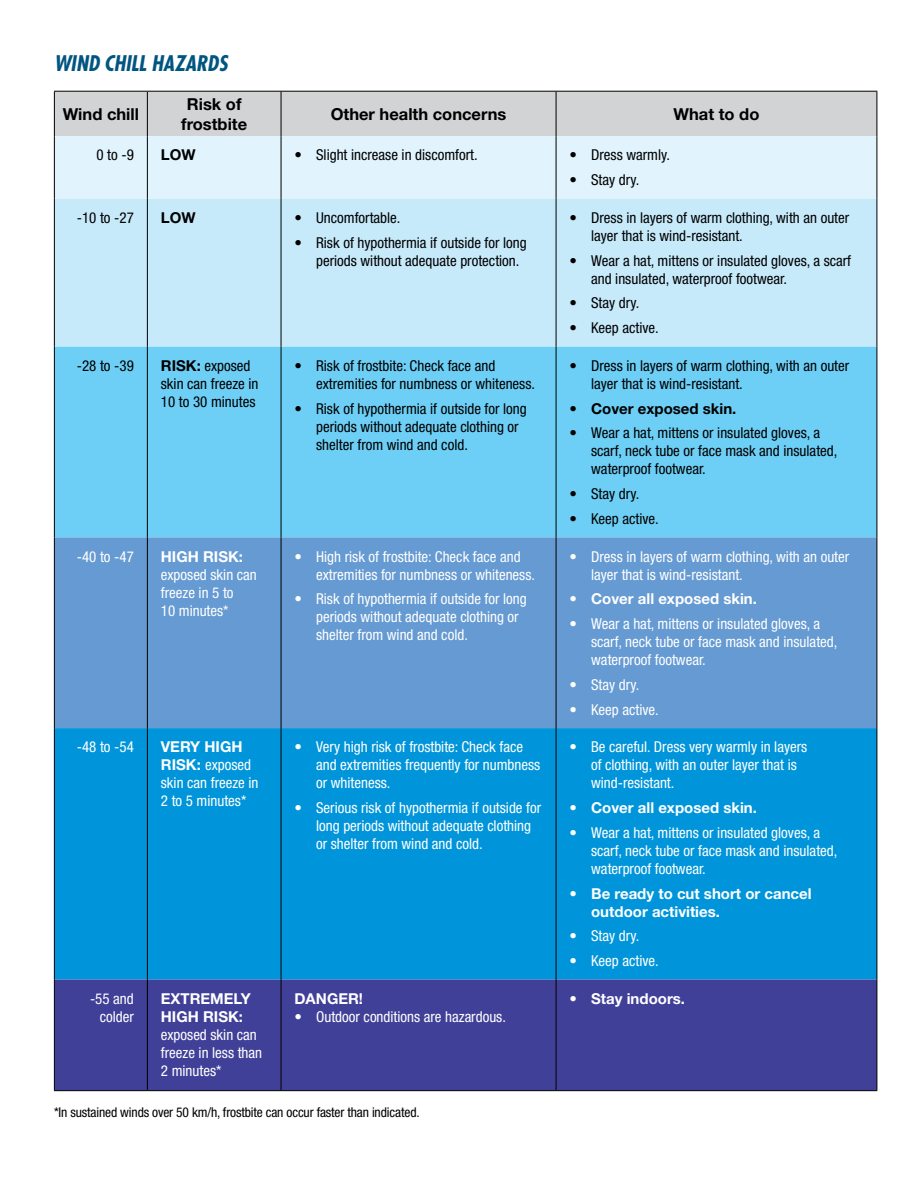
<style>
.page{position:relative;width:918px;height:1188px;background:#fff}
.page>*{position:absolute;margin:0;border:0;box-sizing:border-box;transform-origin:0 0}
.t1{font:italic 700 condensed 21px "Futura Std";color:#005581}
.t2{font:700 16.5px/19.8px "Helvetica Neue LT Std";color:#000;text-align:center}
.t3{font:condensed 15px/18px "Helvetica Neue LT Std";color:#fff}
.t4{font:condensed 15px/18px "Helvetica Neue LT Std";color:#000}
.t5{font:700 15px/18px "Helvetica Neue LT Std";color:#fff}
.t6{font:700 15px "Helvetica Neue LT Std";color:#000}
.t7{font:condensed 13.5px "Helvetica Neue LT Std";letter-spacing:-.01em;color:#000}
.s1{font-weight:700;font-stretch:normal}
.s2{font-weight:400;font-stretch:condensed}
</style>
<div class="page">
<div style="left:55px;top:92px;width:822px;height:44px;background:#d1d3d4"></div>
<div style="left:55px;top:136px;width:822px;height:63px;background:#e1f4fd"></div>
<div style="left:55px;top:199px;width:822px;height:148px;background:#c7eafb"></div>
<div style="left:55px;top:347px;width:822px;height:190px;background:#6dcff6"></div>
<div style="left:55px;top:537px;width:822px;height:191px;background:#659ad2"></div>
<div style="left:55px;top:728px;width:822px;height:252px;background:#0095da"></div>
<div style="left:55px;top:980px;width:822px;height:110px;background:#414099"></div>
<hr style="left:54px;top:91px;width:93px;height:1px;background:#000">
<hr style="left:54px;top:92px;width:1px;height:44px;background:#000">
<hr style="left:147px;top:91px;width:134px;height:1px;background:#000">
<hr style="left:147px;top:92px;width:1px;height:44px;background:#000">
<hr style="left:281px;top:91px;width:275px;height:1px;background:#000">
<hr style="left:281px;top:92px;width:1px;height:44px;background:#000">
<hr style="left:556px;top:91px;width:321px;height:1px;background:#000">
<hr style="left:556px;top:92px;width:1px;height:44px;background:#000">
<hr style="left:877px;top:92px;width:1px;height:44px;background:#000">
<hr style="left:54px;top:136px;width:1px;height:63px;background:#000">
<hr style="left:147px;top:136px;width:1px;height:63px;background:#000">
<hr style="left:281px;top:136px;width:1px;height:63px;background:#000">
<hr style="left:556px;top:136px;width:1px;height:63px;background:#000">
<hr style="left:877px;top:136px;width:1px;height:63px;background:#000">
<hr style="left:54px;top:199px;width:1px;height:148px;background:#000">
<hr style="left:147px;top:199px;width:1px;height:148px;background:#000">
<hr style="left:281px;top:199px;width:1px;height:148px;background:#000">
<hr style="left:556px;top:199px;width:1px;height:148px;background:#000">
<hr style="left:877px;top:199px;width:1px;height:148px;background:#000">
<hr style="left:54px;top:347px;width:1px;height:190px;background:#000">
<hr style="left:147px;top:347px;width:1px;height:190px;background:#000">
<hr style="left:281px;top:347px;width:1px;height:190px;background:#000">
<hr style="left:556px;top:347px;width:1px;height:190px;background:#000">
<hr style="left:877px;top:347px;width:1px;height:190px;background:#000">
<hr style="left:54px;top:537px;width:1px;height:191px;background:#000">
<hr style="left:147px;top:537px;width:1px;height:191px;background:#000">
<hr style="left:281px;top:537px;width:1px;height:191px;background:#000">
<hr style="left:556px;top:537px;width:1px;height:191px;background:#000">
<hr style="left:877px;top:537px;width:1px;height:191px;background:#000">
<hr style="left:54px;top:728px;width:1px;height:252px;background:#000">
<hr style="left:147px;top:728px;width:1px;height:252px;background:#000">
<hr style="left:281px;top:728px;width:1px;height:252px;background:#000">
<hr style="left:556px;top:728px;width:1px;height:252px;background:#000">
<hr style="left:877px;top:728px;width:1px;height:252px;background:#000">
<hr style="left:54px;top:980px;width:1px;height:110px;background:#000">
<hr style="left:147px;top:980px;width:1px;height:110px;background:#000">
<hr style="left:281px;top:980px;width:1px;height:110px;background:#000">
<hr style="left:556px;top:980px;width:1px;height:110px;background:#000">
<hr style="left:877px;top:980px;width:1px;height:110px;background:#000">
<hr style="left:54px;top:1090px;width:93px;height:1px;background:#000">
<hr style="left:147px;top:1090px;width:134px;height:1px;background:#000">
<hr style="left:281px;top:1090px;width:275px;height:1px;background:#000">
<hr style="left:556px;top:1090px;width:321px;height:1px;background:#000">
<h1 class="t1" style="left:54px;top:51px;width:175px">WIND CHILL HAZARDS</h1>
<p class="t2" style="left:63px;top:103px;width:78px">Wind chill</p>
<p class="t2" style="left:181px;top:94px;width:67px">Risk of frostbite</p>
<p class="t2" style="left:331px;top:103px;width:177px">Other health concerns</p>
<p class="t2" style="left:674px;top:103px;width:87px">What to do</p>
<p class="t4" style="left:96px;top:146px;width:39px">0 to -9</p>
<p class="t6" style="left:161px;top:146px;width:36px">LOW</p>
<p class="t4" style="left:295px;top:146px;width:185px">• Slight increase in discomfort.</p>
<p class="t4" style="left:570px;top:146px;width:102px">• Dress warmly.</p>
<p class="t4" style="left:570px;top:171px;width:71px">• Stay dry.</p>
<p class="t4" style="left:77px;top:209px;width:59px">-10 to -27</p>
<p class="t6" style="left:161px;top:208px;width:36px">LOW</p>
<p class="t4" style="left:295px;top:209px;width:108px">• Uncomfortable.</p>
<p class="t4" style="left:316px;top:233px;width:212px;text-indent:-22px">• Risk of hypothermia if outside for long periods without adequate protection.</p>
<p class="t4" style="left:591px;top:209px;width:260px;text-indent:-22px">• Dress in layers of warm clothing, with an outer layer that is wind-resistant.</p>
<p class="t4" style="left:591px;top:251px;width:262px;text-indent:-22px">• Wear a hat, mittens or insulated gloves, a scarf and insulated, waterproof footwear.</p>
<p class="t4" style="left:570px;top:294px;width:71px">• Stay dry.</p>
<p class="t4" style="left:570px;top:319px;width:91px">• Keep active.</p>
<p class="t4" style="left:77px;top:357px;width:59px">-28 to -39</p>
<p class="t4" style="left:161px;top:357px;width:99px"><span class="s1">RISK:</span> exposed skin can freeze in<br>10 to 30 minutes</p>
<p class="t4" style="left:316px;top:357px;width:220px;text-indent:-22px">• Risk of frostbite: Check face and extremities for numbness or whiteness.</p>
<p class="t4" style="left:316px;top:399px;width:212px;text-indent:-22px">• Risk of hypothermia if outside for long periods without adequate clothing or shelter from wind and cold.</p>
<p class="t3" style="left:77px;top:547px;width:59px">-40 to -47</p>
<p class="t5" style="left:161px;top:547px;width:84px">HIGH RISK:</p>
<p class="t3" style="left:161px;top:565px;width:98px">exposed skin can freeze in 5 to<br>10 minutes*</p>
<p class="t3" style="left:316px;top:547px;width:220px;text-indent:-22px">• High risk of frostbite: Check face and extremities for numbness or whiteness.</p>
<p class="t3" style="left:316px;top:590px;width:212px;text-indent:-22px">• Risk of hypothermia if outside for long periods without adequate clothing or shelter from wind and cold.</p>
<p class="t3" style="left:77px;top:738px;width:59px">-48 to -54</p>
<p class="t3" style="left:161px;top:738px;width:99px"><span class="s1">VERY HIGH<br>RISK:</span> exposed skin can freeze in<br>2 to 5 minutes*</p>
<p class="t3" style="left:316px;top:738px;width:226px;text-indent:-22px">• Very high risk of frostbite: Check face and extremities frequently for numbness or whiteness.</p>
<p class="t3" style="left:316px;top:799px;width:227px;text-indent:-22px">• Serious risk of hypothermia if outside for long periods without adequate clothing or shelter from wind and cold.</p>
<p class="t3" style="left:90px;top:989px;width:45px;text-align:right">-55 and colder</p>
<p class="t5" style="left:161px;top:989px;width:91px">EXTREMELY<br>HIGH RISK:</p>
<p class="t3" style="left:161px;top:1025px;width:103px">exposed skin can freeze in less than<br>2 minutes*</p>
<p class="t5" style="left:295px;top:989px;width:70px">DANGER!</p>
<p class="t3" style="left:295px;top:1007px;width:213px">• Outdoor conditions are hazardous.</p>
<p class="t7" style="left:54px;top:1105px;width:367px">*In sustained winds over 50 km/h, frostbite can occur faster than indicated.</p>
<p class="t4" style="left:591px;top:357px;width:260px;text-indent:-22px">• Dress in layers of warm clothing, with an outer layer that is wind-resistant.</p>
<p class="t6" style="left:570px;top:399px;width:168px"><span class="s2">•</span> Cover exposed skin.</p>
<p class="t4" style="left:591px;top:424px;width:248px;text-indent:-22px">• Wear a hat, mittens or insulated gloves, a scarf, neck tube or face mask and insulated, waterproof footwear.</p>
<p class="t4" style="left:570px;top:485px;width:71px">• Stay dry.</p>
<p class="t4" style="left:570px;top:510px;width:91px">• Keep active.</p>
<p class="t3" style="left:591px;top:547px;width:260px;text-indent:-22px">• Dress in layers of warm clothing, with an outer layer that is wind-resistant.</p>
<p class="t5" style="left:570px;top:590px;width:189px"><span class="s2">•</span> Cover all exposed skin.</p>
<p class="t3" style="left:591px;top:615px;width:248px;text-indent:-22px">• Wear a hat, mittens or insulated gloves, a scarf, neck tube or face mask and insulated, waterproof footwear.</p>
<p class="t3" style="left:570px;top:675px;width:71px">• Stay dry.</p>
<p class="t3" style="left:570px;top:700px;width:91px">• Keep active.</p>
<p class="t3" style="left:591px;top:738px;width:218px;text-indent:-22px">• Be careful. Dress very warmly in layers of clothing, with an outer layer that is wind-resistant.</p>
<p class="t5" style="left:570px;top:798px;width:189px"><span class="s2">•</span> Cover all exposed skin.</p>
<p class="t3" style="left:591px;top:823px;width:248px;text-indent:-22px">• Wear a hat, mittens or insulated gloves, a scarf, neck tube or face mask and insulated, waterproof footwear.</p>
<p class="t5" style="left:591px;top:884px;width:222px;text-indent:-22px"><span class="s2">•</span> Be ready to cut short or cancel outdoor activities.</p>
<p class="t3" style="left:570px;top:927px;width:71px">• Stay dry.</p>
<p class="t3" style="left:570px;top:952px;width:91px">• Keep active.</p>
<p class="t5" style="left:570px;top:989px;width:117px"><span class="s2">•</span> Stay indoors.</p>
</div>
